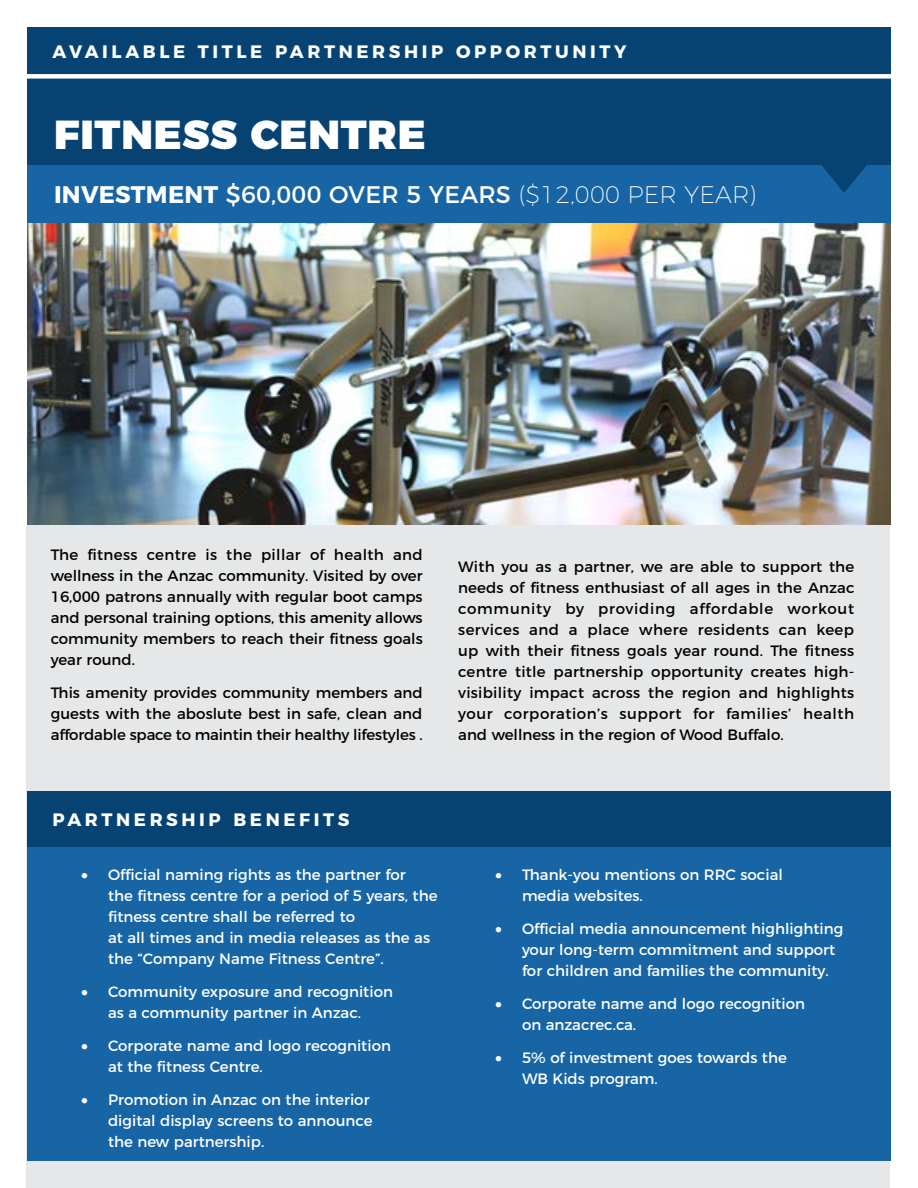
<style>
.page{position:relative;width:918px;height:1188px;background:#fff}
.page>*{position:absolute;margin:0;border:0;box-sizing:border-box;transform-origin:0 0}
.t1{font:900 40.5px "Montserrat";letter-spacing:.02em;color:#fff}
.t2{font:24px "Montserrat";letter-spacing:.01em;color:#fff}
.t3{font:700 18px "Montserrat";letter-spacing:.2em;color:#fff}
.t4{font:15px/21px "Montserrat";color:#000;text-align:justify}
.t5{font:15px/21px "Montserrat";color:#fff}
.s1{font-weight:700}
.s2{font-weight:200}
</style>
<div class="page">
<div style="left:26px;top:525px;width:864px;height:663px;background:#e6e7e8"></div>
<img style="left:27px;top:223px;width:864px;height:302px">
<div style="left:27px;top:791px;width:864px;height:370px;background:#1765a5"></div>
<div style="left:27px;top:791px;width:864px;height:56px;background:#074372"></div>
<div style="left:27px;top:94px;width:864px;height:129px;background:#1765a5"></div>
<div style="left:27px;top:27px;width:864px;height:137px;background:#074372"></div>
<svg style="left:820px;top:164px;width:49px;height:29px"></svg>
<div style="left:0;top:74px;width:918px;height:5px;background:#fff"></div>
<p class="t3" style="left:52px;top:37px;width:575px">AVAILABLE TITLE PARTNERSHIP OPPORTUNITY</p>
<h1 class="t1" style="left:54px;top:101px;width:373px">FITNESS CENTRE</h1>
<h2 class="t2" style="left:54px;top:176px;width:704px"><span class="s1">INVESTMENT</span> $60,000 OVER 5 YEARS <span class="s2">($12,000 PER YEAR)</span></h2>
<p class="t4" style="left:51px;top:543px;width:374px">The fitness centre is the pillar of health and wellness in the Anzac community. Visited by over 16,000 patrons annually with regular boot camps and personal training options, this amenity allows community members to reach their fitness goals year round.</p>
<p class="t4" style="left:51px;top:681px;width:373px">This amenity provides community members and guests with the aboslute best in safe, clean and affordable space to maintin their healthy lifestyles .</p>
<p class="t4" style="left:458px;top:555px;width:398px">With you as a partner, we are able to support the needs of fitness enthusiast of all ages in the Anzac community by providing affordable workout services and a place where residents can keep up with their fitness goals year round. The fitness centre title partnership opportunity creates high&shy;visibility impact across the region and highlights your corporation’s support for families’ health and wellness in the region of Wood Buffalo.</p>
<p class="t3" style="left:52px;top:805px;width:298px">PARTNERSHIP BENEFITS</p>
<p class="t5" style="left:108px;top:863px;width:331px;text-indent:-27px">• Official naming rights as the partner for<br>the fitness centre for a period of 5 years, the fitness centre shall be referred to<br>at all times and in media releases as the as the “Company Name Fitness Centre”.</p>
<p class="t5" style="left:81px;top:980px;width:313px;text-align:center">• Community exposure and recognition as a community partner in Anzac.</p>
<p class="t5" style="left:108px;top:1034px;width:284px;text-indent:-27px">• Corporate name and logo recognition at the fitness Centre.</p>
<p class="t5" style="left:108px;top:1088px;width:266px;text-indent:-27px">• Promotion in Anzac on the interior digital display screens to announce the new partnership.</p>
<p class="t5" style="left:522px;top:863px;width:262px;text-indent:-27px">• Thank-you mentions on RRC social media websites.</p>
<p class="t5" style="left:522px;top:917px;width:323px;text-indent:-27px">• Official media announcement highlighting your long-term commitment and support for children and families the community.</p>
<p class="t5" style="left:522px;top:992px;width:284px;text-indent:-27px">• Corporate name and logo recognition on anzacrec.ca.</p>
<p class="t5" style="left:522px;top:1046px;width:266px;text-indent:-27px">• 5% of investment goes towards the<br>WB Kids program.</p>
</div>
